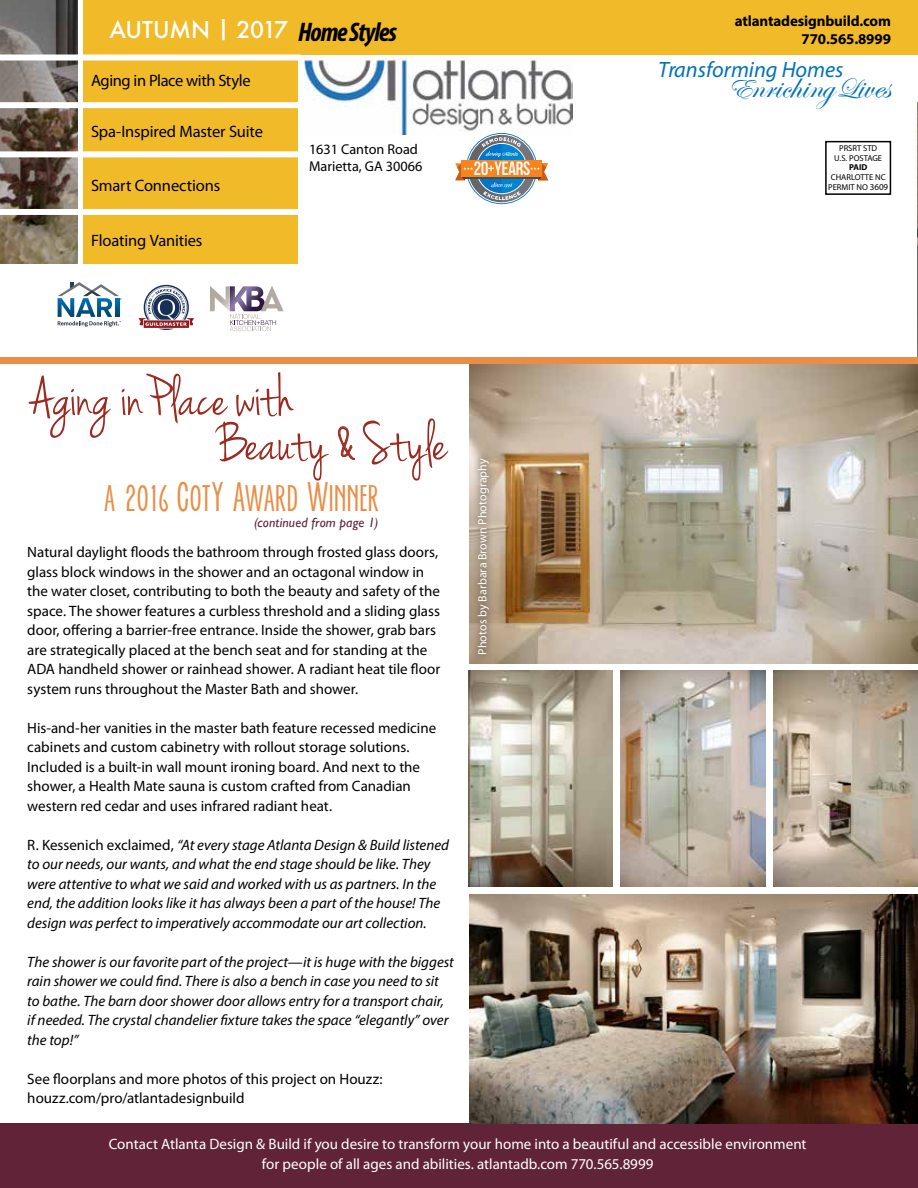
<style>
.page{position:relative;width:918px;height:1188px;background:#fff}
.page>*{position:absolute;margin:0;border:0;box-sizing:border-box;transform-origin:0 0}
.t1{font:59.25px/44.7px "Jenna Sue";letter-spacing:-.005em;color:#9b2b20}
.t2{font:37.2px "Edwardian Script ITC";color:#0072bc}
.t3{font:36px "Ever After";letter-spacing:-.005em;color:#e98e45}
.t4{font:italic 700 condensed 27px "Myriad Pro";letter-spacing:-.04em;color:#000}
.t5{font:500 22.5px "Futura";color:#fff}
.t6{font:italic 22.2px "Myriad Pro";color:#0072bc}
.t7{font:16.5px "Myriad Pro";letter-spacing:-.015em;color:#000}
.t8{font:15px/19.5px "Myriad Pro";color:#000}
.t9{font:italic 15px/19.5px "Myriad Pro";color:#000}
.t10{font:15px/19.5px "Myriad Pro";color:#fff;text-align:center}
.t11{font:700 15px/18px "Myriad Pro";letter-spacing:-.01em;color:#000;text-align:right}
.t12{font:14.25px/16.5px "Myriad Pro";color:#000}
.t13{font:italic 13.5px "Gill Sans";letter-spacing:.01em;color:#612338}
.t14{font:12px "Myriad Pro";letter-spacing:.005em;color:#fff}
.t15{font:8.55px/9.8px "Myriad Pro";color:#000;text-align:center}
.t16{font:700 8.55px "Myriad Pro";color:#000}
.s1{font-size:27.9px}
.s2{font-size:9px}
.s3{font-size:45px}
.s4{font-style:normal}
</style>
<div class="page">
<hr style="left:917px;top:0;width:1px;height:103px;background:#9b2b20">
<img style="left:917px;top:107px;width:1px;height:251px">
<div style="left:206px;top:0;width:712px;height:55px;background:#f1ba29"></div>
<img style="left:0;top:0;width:78px;height:263px">
<div style="left:83px;top:0;width:215px;height:264px;background:#f1ba29"></div>
<div style="left:0;top:55px;width:301px;height:6px;background:#fff"></div>
<div style="left:0;top:102px;width:303px;height:6px;background:#fff"></div>
<div style="left:0;top:151px;width:301px;height:6px;background:#fff"></div>
<div style="left:0;top:209px;width:301px;height:6px;background:#fff"></div>
<div style="left:0;top:358px;width:918px;height:6px;background:#e98e45"></div>
<div style="left:825px;top:141px;width:66px;height:54px;border:2px solid #000"></div>
<div style="left:0;top:1123px;width:918px;height:65px;background:#612338"></div>
<img style="left:304px;top:57px;width:268px;height:77px">
<svg style="left:455px;top:133px;width:93px;height:71px"></svg>
<svg style="left:210px;top:286px;width:74px;height:45px"></svg>
<svg style="left:138px;top:284px;width:56px;height:46px"></svg>
<svg style="left:58px;top:282px;width:63px;height:45px"></svg>
<img style="left:469px;top:894px;width:449px;height:229px">
<img style="left:469px;top:364px;width:449px;height:300px">
<img style="left:468px;top:670px;width:145px;height:217px">
<img style="left:621px;top:670px;width:145px;height:217px">
<img style="left:773px;top:670px;width:145px;height:217px">
<div style="left:470px;top:451px;width:26px;height:211px;background:#000;opacity:.75"></div>
<svg style="left:338px;top:426px;width:17px;height:34px"></svg>
<h3 class="t5" style="left:110px;top:14px;width:180px">AUTUMN | 2017</h3>
<p class="t7" style="left:91px;top:71px;width:161px">Aging in Place with Style</p>
<p class="t7" style="left:91px;top:122px;width:173px">Spa-Inspired Master Suite</p>
<p class="t7" style="left:91px;top:175px;width:131px">Smart Connections</p>
<h3 class="t4" style="left:298px;top:15px;width:100px">Home Styles</h3>
<p class="t11" style="left:735px;top:12px;width:158px">atlantadesignbuild.com<br>770.565.8999</p>
<h3 class="t6" style="left:658px;top:56px;width:187px">Transforming Homes</h3>
<h2 class="t2" style="left:728px;top:66px;width:164px"><span class="s1">E</span>nriching<span class="s1">L</span>ives</h2>
<p class="t12" style="left:309px;top:141px;width:115px">1631 Canton Road<br>Marietta, GA 30066</p>
<p class="t15" style="left:834px;top:143px;width:49px">PRSRT STD<br>U.S. POSTAGE</p>
<p class="t16" style="left:849px;top:162px;width:20px">PAID</p>
<p class="t15" style="left:828px;top:172px;width:62px;text-align:left">CHARLOTTE NC<br>PERMIT NO <span class="s2">3609</span></p>
<p class="t7" style="left:91px;top:231px;width:113px">Floating Vanities</p>
<h1 class="t1" style="left:218px;top:378px;width:231px;text-indent:-188px">Aging in Place with<br>Beauty <span class="s3">&amp;</span> Style</h1>
<h3 class="t3" style="left:106px;top:477px;width:277px">a 2016 CotY Award Winner</h3>
<p class="t13" style="left:254px;top:515px;width:126px">(continued from page 1)</p>
<p class="t8" style="left:27px;top:542px;width:415px">Natural daylight floods the bathroom through frosted glass doors, glass block windows in the shower and an octagonal window in the water closet, contributing to both the beauty and safety of the space. The shower features a curbless threshold and a sliding glass door, offering a barrier-free entrance. Inside the shower, grab bars are strategically placed at the bench seat and for standing at the ADA handheld shower or rainhead shower. A radiant heat tile floor system runs throughout the Master Bath and shower.</p>
<p class="t8" style="left:27px;top:718px;width:410px">His-and-her vanities in the master bath feature recessed medicine cabinets and custom cabinetry with rollout storage solutions.<br>Included is a built-in wall mount ironing board. And next to the shower, a Health Mate sauna is custom crafted from Canadian western red cedar and uses infrared radiant heat.</p>
<p class="t9" style="left:27px;top:835px;width:423px"><span class="s4">R. Kessenich exclaimed,</span> “At every stage Atlanta Design &amp; Build listened to our needs, our wants, and what the end stage should be like. They were attentive to what we said and worked with us as partners. In the end, the addition looks like it has always been a part of the house! The design was perfect to imperatively accommodate our art collection.</p>
<p class="t9" style="left:27px;top:952px;width:428px">The shower is our favorite part of the project—it is huge with the biggest rain shower we could find. There is also a bench in case you need to sit to bathe. The barn door shower door allows entry for a transport chair, if needed. The crystal chandelier fixture takes the space “elegantly” over the top!”</p>
<p class="t8" style="left:27px;top:1069px;width:357px">See floorplans and more photos of this project on Houzz: houzz.com/pro/atlantadesignbuild</p>
<p class="t14" style="left:475px;top:655px;width:198px;rotate:-90deg">Photos by Barbara Brown Photography</p>
<p class="t10" style="left:109px;top:1134px;width:699px">Contact Atlanta Design &amp; Build if you desire to transform your home into a beautiful and accessible environment for people of all ages and abilities. atlantadb.com 770.565.8999</p>
</div>
